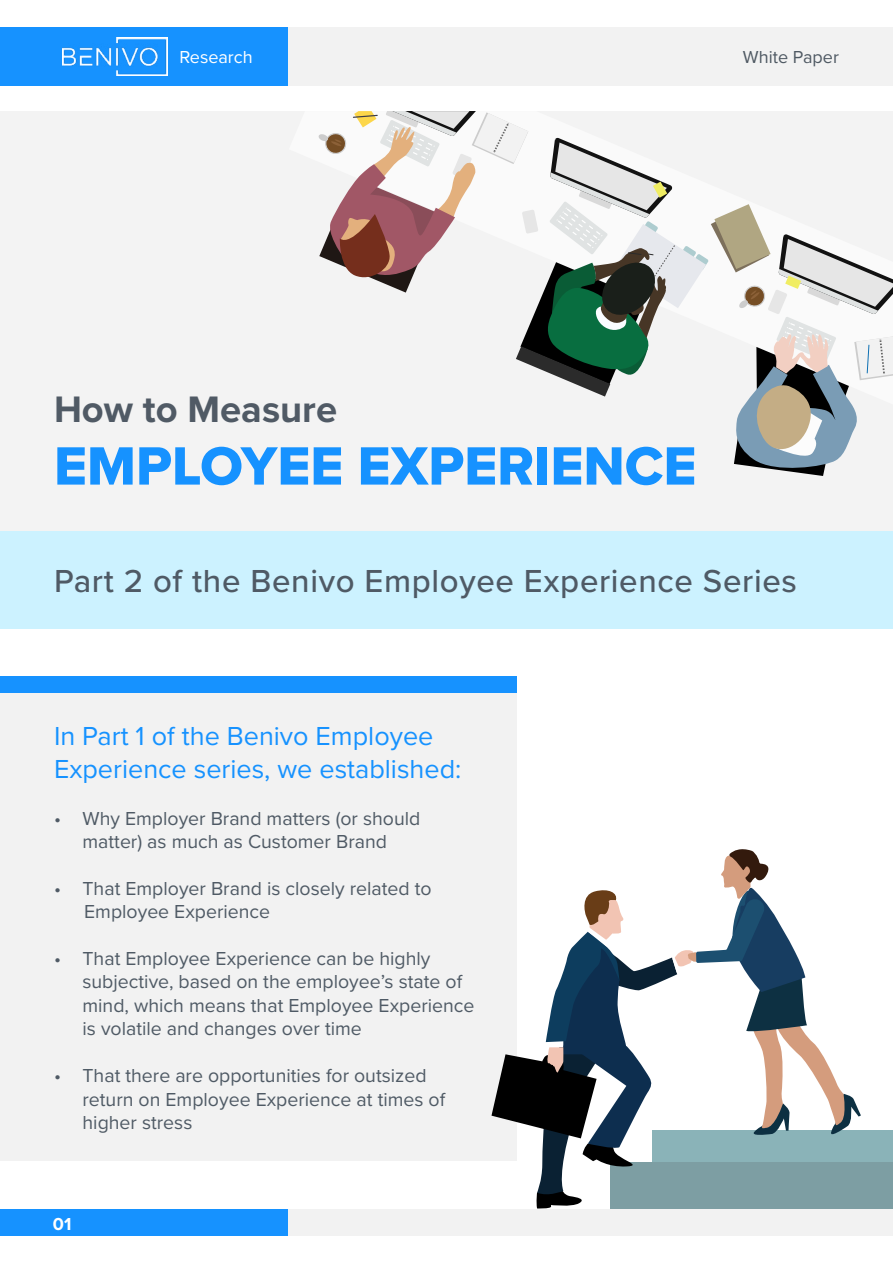
<style>
.page{position:relative;width:893px;height:1263px;background:#fff}
.page>*{position:absolute;margin:0;border:0;box-sizing:border-box;transform-origin:0 0}
.t1{font:55.95px "Proxima Nova Extrabld";color:#1692ff}
.t2{font:700 38.1px "Proxima Nova";color:#505a65}
.t3{font:500 33px "Proxima Nova";letter-spacing:.02em;color:#4f5a65}
.t4{font:27px/32.4px "Proxima Nova";color:#1692ff}
.t5{font:19.5px/23.4px "Proxima Nova";color:#4f5a65}
.t6{font:18px "Proxima Nova";color:#4f5963}
.t7{font:18px "Proxima Nova";color:#fff}
.t8{font:700 18px "Proxima Nova";color:#fff}
</style>
<div class="page">
<div style="left:53px;top:27px;width:840px;height:59px;background:#f2f2f2"></div>
<div style="left:53px;top:1209px;width:840px;height:27px;background:#f2f2f2"></div>
<div style="left:0;top:27px;width:287px;height:59px;background:#1692ff"></div>
<div style="left:0;top:1209px;width:287px;height:27px;background:#1692ff"></div>
<img style="left:62px;top:37px;width:105px;height:38px">
<div style="left:0;top:111px;width:893px;height:420px;background:#f3f3f3"></div>
<svg style="left:319px;top:111px;width:574px;height:365px"></svg>
<div style="left:0;top:693px;width:517px;height:468px;background:#f2f2f2"></div>
<div style="left:0;top:676px;width:517px;height:17px;background:#1692ff"></div>
<div style="left:0;top:531px;width:893px;height:97px;background:#ccf2ff"></div>
<div style="left:653px;top:1130px;width:240px;height:36px;background:#8ab3b8"></div>
<div style="left:610px;top:1162px;width:283px;height:47px;background:#7d9ea3"></div>
<svg style="left:491px;top:849px;width:370px;height:360px"></svg>
<p class="t7" style="left:179px;top:44px;width:75px">Research</p>
<p class="t6" style="left:743px;top:44px;width:98px">White Paper</p>
<h2 class="t2" style="left:54px;top:381px;width:285px">How to Measure</h2>
<h1 class="t1" style="left:54px;top:424px;width:644px">EMPLOYEE EXPERIENCE</h1>
<h3 class="t3" style="left:54px;top:557px;width:744px">Part 2 of the Benivo Employee Experience Series</h3>
<h3 class="t4" style="left:54px;top:719px;width:409px">In Part 1 of the Benivo Employee<br>Experience series, we established:</h3>
<p class="t5" style="left:54px;top:806px;width:368px;text-align:center">• Why Employer Brand matters (or should matter) as much as Customer Brand</p>
<p class="t5" style="left:84px;top:876px;width:349px;text-indent:-30px">• That Employer Brand is closely related to<br>Employee Experience</p>
<p class="t5" style="left:83px;top:946px;width:393px;text-indent:-29px">• That Employee Experience can be highly subjective, based on the employee’s state of mind, which means that Employee Experience is volatile and changes over time</p>
<p class="t5" style="left:83px;top:1063px;width:364px;text-indent:-29px">• That there are opportunities for outsized return on Employee Experience at times of higher stress</p>
<p class="t8" style="left:53px;top:1210px;width:20px">01</p>
</div>
